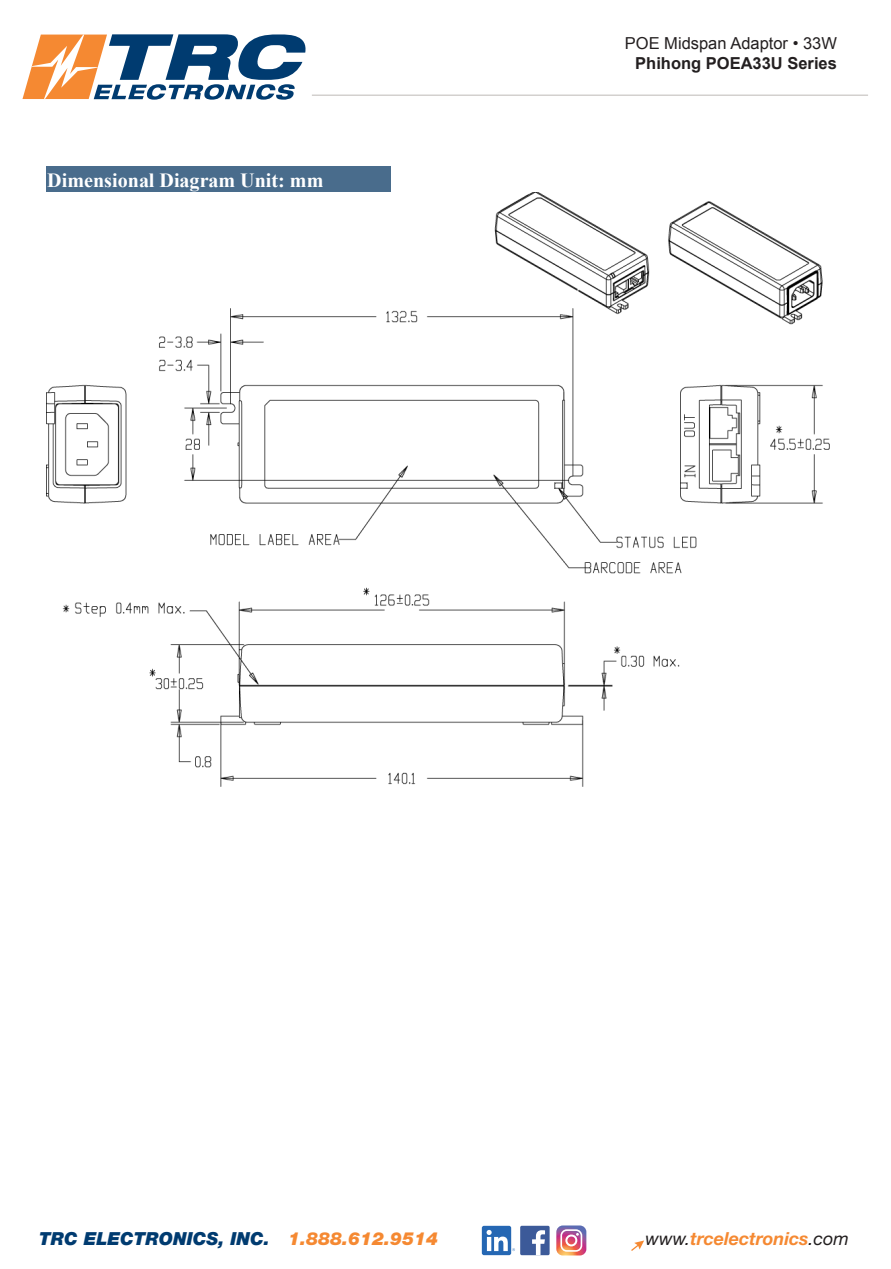
<style>
.page{position:relative;width:891px;height:1269px;background:#fff}
.page>*{position:absolute;margin:0;border:0;box-sizing:border-box;transform-origin:0 0}
.t1{font:700 20.1px "Times New Roman";color:#fff}
.t2{font:italic 900 18px "Helvetica Neue LT Std";color:#003b70}
.t3{font:italic 700 18px "Helvetica Neue LT Std";color:#f58932}
.t4{font:16.5px/19.8px "Arial";color:#231f20;text-align:right}
.s1{font-weight:700}
.s2{color:#f58932}
.s3{font-weight:400;color:#231f20}
</style>
<div class="page">
<hr style="left:312px;top:94px;width:556px;height:2px;background:#d3d0ce">
<svg style="left:631px;top:1240px;width:13px;height:11px"></svg>
<div style="left:520px;top:1226px;width:30px;height:29px;background:#3c5a99;border-radius:2px"></div>
<svg style="left:532px;top:1230px;width:13px;height:25px"></svg>
<div style="left:482px;top:1226px;width:29px;height:29px;background:#2567b3;border-radius:2px"></div>
<svg style="left:487px;top:1230px;width:28px;height:21px"></svg>
<svg style="left:556px;top:1225px;width:30px;height:30px"></svg>
<svg style="left:22px;top:34px;width:284px;height:66px"></svg>
<div style="left:46px;top:166px;width:392px;height:26px;background:#496c8c"></div>
<img style="left:46px;top:192px;width:783px;height:595px">
<div style="left:391px;top:159px;width:453px;height:33px;background:#fff"></div>
<p class="t1" style="left:47px;top:166px;width:278px">Dimensional Diagram Unit: mm</p>
<p class="t4" style="left:625px;top:34px;width:214px">POE Midspan Adaptor • 33W<br><span class="s1">Phihong POEA33U Series</span></p>
<p class="t2" style="left:39px;top:1227px;width:401px">TRC ELECTRONICS, INC. <span class="s2">1.888.612.9514</span></p>
<p class="t3" style="left:645px;top:1227px;width:205px"><span class="s3">www.</span>trcelectronics<span class="s3">.com</span></p>
</div>
